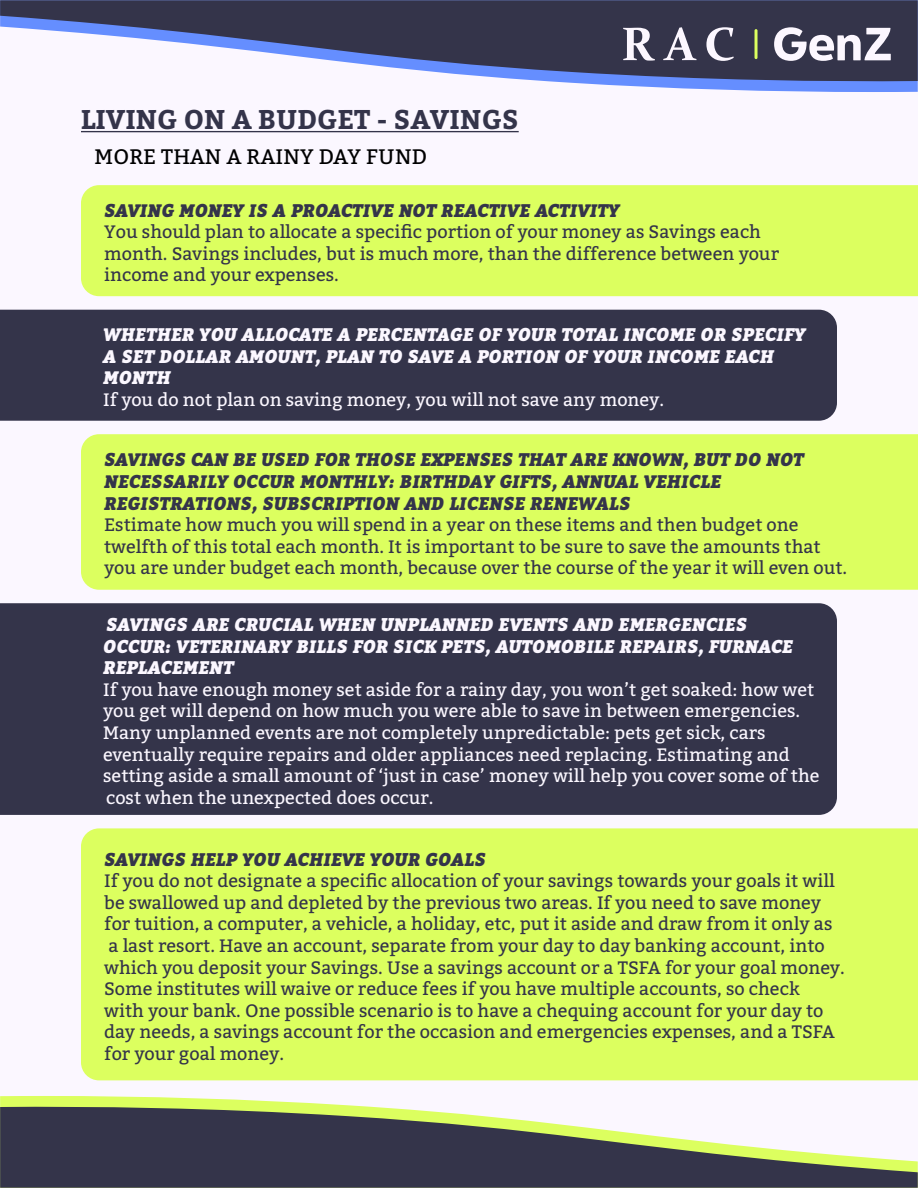
<style>
.page{position:relative;width:918px;height:1188px;background:#fbf7ff}
.page>*{position:absolute;margin:0;border:0;box-sizing:border-box;transform-origin:0 0}
.t1{font:700 27px "Bitter";color:#34344a}
.t2{font:21px "Bitter";letter-spacing:.01em;color:#000}
.t3{font:18px/21.6px "Bitter";color:#34344a}
.t4{font:18px/21.6px "Bitter";color:#fbf7ff}
.t5{font:italic 900 18px/21.6px "Bitter";color:#fbf7ff}
.t6{font:italic 900 18px/21.6px "Bitter";color:#34344a}
</style>
<div class="page">
<svg style="left:560px;top:82px;width:358px;height:10px;fill:#658eff"></svg>
<svg style="left:0;top:0;width:918px;height:82px;fill:#34344a"></svg>
<svg style="left:0;top:1096px;width:358px;height:10px;fill:#dcff5f"></svg>
<svg style="left:0;top:1106px;width:918px;height:82px;fill:#34344a"></svg>
<hr style="left:755px;top:29px;width:3px;height:30px;background:#dcff5f">
<svg style="left:774px;top:27px;width:117px;height:34px"></svg>
<svg style="left:623px;top:28px;width:32px;height:33px"></svg>
<svg style="left:663px;top:27px;width:34px;height:33px"></svg>
<svg style="left:706px;top:27px;width:28px;height:34px"></svg>
<hr style="left:81px;top:131px;width:438px;height:1px;background:#34344a">
<div style="left:81px;top:185px;width:837px;height:111px;background:#dcff5f"></div>
<div style="left:0;top:310px;width:837px;height:111px;background:#34344a"></div>
<div style="left:81px;top:434px;width:837px;height:156px;background:#dcff5f"></div>
<div style="left:0;top:603px;width:837px;height:212px;background:#34344a"></div>
<div style="left:81px;top:828px;width:837px;height:252px;background:#dcff5f"></div>
<h1 class="t1" style="left:81px;top:102px;width:439px">LIVING ON A BUDGET - SAVINGS</h1>
<p class="t2" style="left:95px;top:143px;width:334px">MORE THAN A RAINY DAY FUND</p>
<p class="t6" style="left:104px;top:199px;width:517px">SAVING MONEY IS A PROACTIVE NOT REACTIVE ACTIVITY</p>
<p class="t3" style="left:104px;top:221px;width:676px">You should plan to allocate a specific portion of your money as Savings each month. Savings includes, but is much more, than the difference between your income and your expenses.</p>
<p class="t5" style="left:103px;top:324px;width:704px">WHETHER YOU ALLOCATE A PERCENTAGE OF YOUR TOTAL INCOME OR SPECIFY<br>A SET DOLLAR AMOUNT, PLAN TO SAVE A PORTION OF YOUR INCOME EACH<br>MONTH</p>
<p class="t4" style="left:103px;top:389px;width:562px">If you do not plan on saving money, you will not save any money.</p>
<p class="t6" style="left:104px;top:449px;width:701px">SAVINGS CAN BE USED FOR THOSE EXPENSES THAT ARE KNOWN, BUT DO NOT<br>NECESSARILY OCCUR MONTHLY: BIRTHDAY GIFTS, ANNUAL VEHICLE<br>REGISTRATIONS, SUBSCRIPTION AND LICENSE RENEWALS</p>
<p class="t3" style="left:104px;top:514px;width:745px">Estimate how much you will spend in a year on these items and then budget one twelfth of this total each month. It is important to be sure to save the amounts that you are under budget each month, because over the course of the year it will even out.</p>
<p class="t5" style="left:103px;top:613px;width:691px">SAVINGS ARE CRUCIAL WHEN UNPLANNED EVENTS AND EMERGENCIES<br>OCCUR: VETERINARY BILLS FOR SICK PETS, AUTOMOBILE REPAIRS, FURNACE<br>REPLACEMENT</p>
<p class="t4" style="left:103px;top:679px;width:718px">If you have enough money set aside for a rainy day, you won’t get soaked: how wet you get will depend on how much you were able to save in between emergencies.<br>Many unplanned events are not completely unpredictable: pets get sick, cars eventually require repairs and older appliances need replacing. Estimating and setting aside a small amount of ‘just in case’ money will help you cover some of the cost when the unexpected does occur.</p>
<p class="t6" style="left:104px;top:848px;width:383px">SAVINGS HELP YOU ACHIEVE YOUR GOALS</p>
<p class="t3" style="left:104px;top:870px;width:742px">If you do not designate a specific allocation of your savings towards your goals it will be swallowed up and depleted by the previous two areas. If you need to save money for tuition, a computer, a vehicle, a holiday, etc, put it aside and draw from it only as a last resort. Have an account, separate from your day to day banking account, into which you deposit your Savings. Use a savings account or a TSFA for your goal money.<br>Some institutes will waive or reduce fees if you have multiple accounts, so check<br>with your bank. One possible scenario is to have a chequing account for your day to day needs, a savings account for the occasion and emergencies expenses, and a TSFA for your goal money.</p>
</div>
